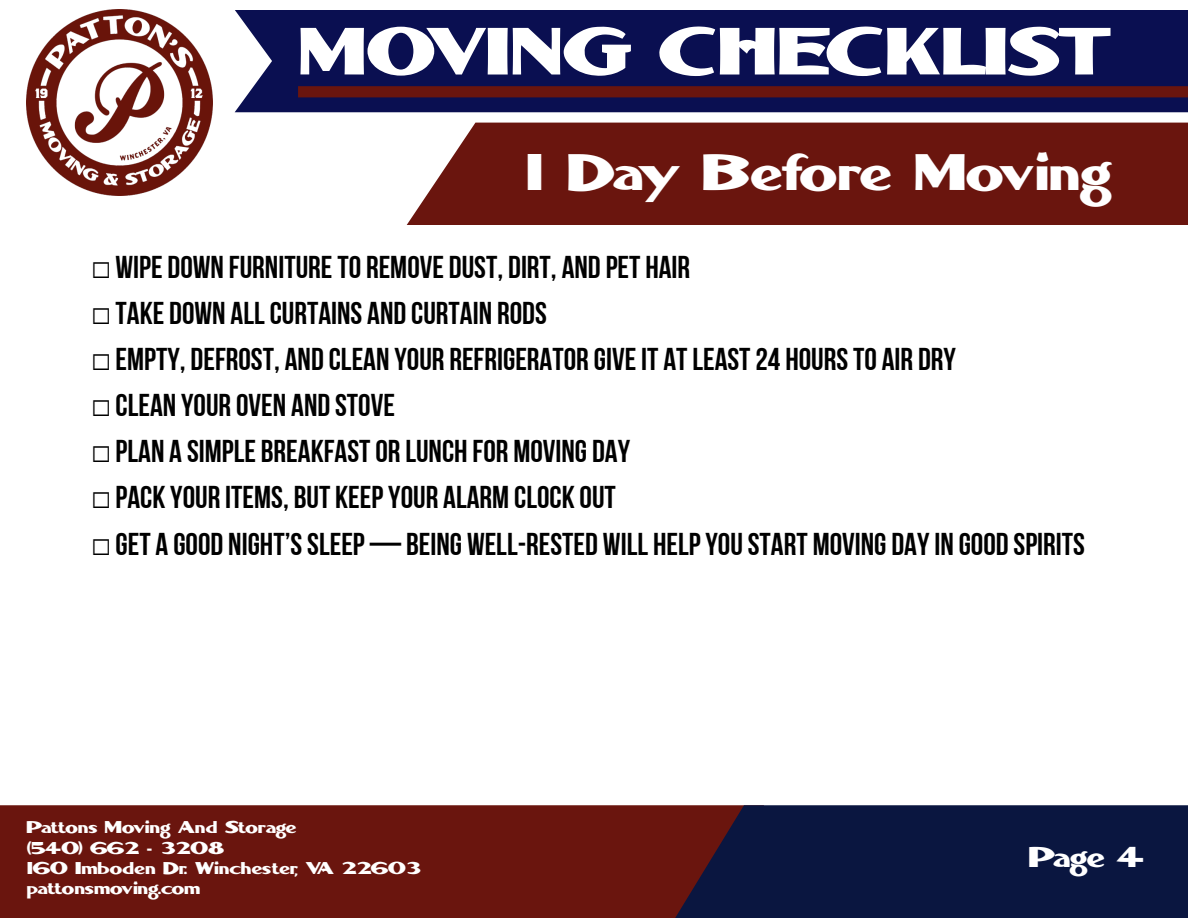
<style>
.page{position:relative;width:1188px;height:918px;background:#fff}
.page>*{position:absolute;margin:0;border:0;box-sizing:border-box;transform-origin:0 0}
.t1{font:58.2px "LHF Advertisers Plug ATK";letter-spacing:.02em;color:#fff}
.t2{font:45px "LHF Advertisers Plug ATK";letter-spacing:.02em;color:#fff}
.t3{font:31.5px/46.2px "Bebas Neue Cyrillic";color:#000}
.t4{font:25.2px "LHF Advertisers Plug ATK";color:#fff}
.t5{font:15px "LHF Advertisers Plug ATK";color:#fff}
.s1{font-family:"Free Mono"}
</style>
<div class="page">
<div style="left:235px;top:10px;width:953px;height:102px;background:#0a0f51"></div>
<img style="left:27px;top:10px;width:185px;height:185px">
<div style="left:298px;top:86px;width:890px;height:11px;background:#6a150e"></div>
<div style="left:0;top:805px;width:675px;height:113px;background:#6a150e"></div>
<svg style="left:675px;top:805px;width:513px;height:113px;background:#11163d"></svg>
<div style="left:407px;top:123px;width:781px;height:102px;background:#6a150e"></div>
<p class="t1" style="left:298px;top:25px;width:818px">MOVING CHECKLIST</p>
<p class="t2" style="left:525px;top:152px;width:586px">1 Day Before Moving</p>
<p class="t3" style="left:92px;top:247px;width:995px"><span class="s1">☐</span> WIPE DOWN FURNITURETO REMOVE DUST, DIRT, AND PET HAIR<br><span class="s1">☐</span> TAKE DOWN ALLCURTAINS AND CURTAIN RODS<br><span class="s1">☐</span> EMPTY, DEFROST, AND CLEAN YOUR REFRIGERATOR GIVEIT ATLEAST24 HOURSTO AIR DRY<br><span class="s1">☐</span> CLEAN YOUR OVEN AND STOVE<br><span class="s1">☐</span> PLAN A SIMPLE BREAKFASTOR LUNCH FOR MOVING DAY<br><span class="s1">☐</span> PACK YOUR ITEMS, BUT KEEPYOUR ALARM CLOCK OUT<br><span class="s1">☐</span> GET A GOOD NIGHT’SSLEEP—BEING WELL-RESTED WILL HELPYOUSTART MOVING DAYIN GOOD SPIRITS</p>
<p class="t5" style="left:27px;top:821px;width:271px">Pattons Moving And Storage</p>
<h2 class="t5" style="left:27px;top:841px;width:198px">(540) 662 - 3208</h2>
<h3 class="t5" style="left:27px;top:861px;width:395px">160 Imboden Dr. Winchester, VA 22603</h3>
<p class="t5" style="left:27px;top:882px;width:175px">pattonsmoving.com</p>
<h1 class="t4" style="left:1029px;top:845px;width:117px">Page 4</h1>
</div>
